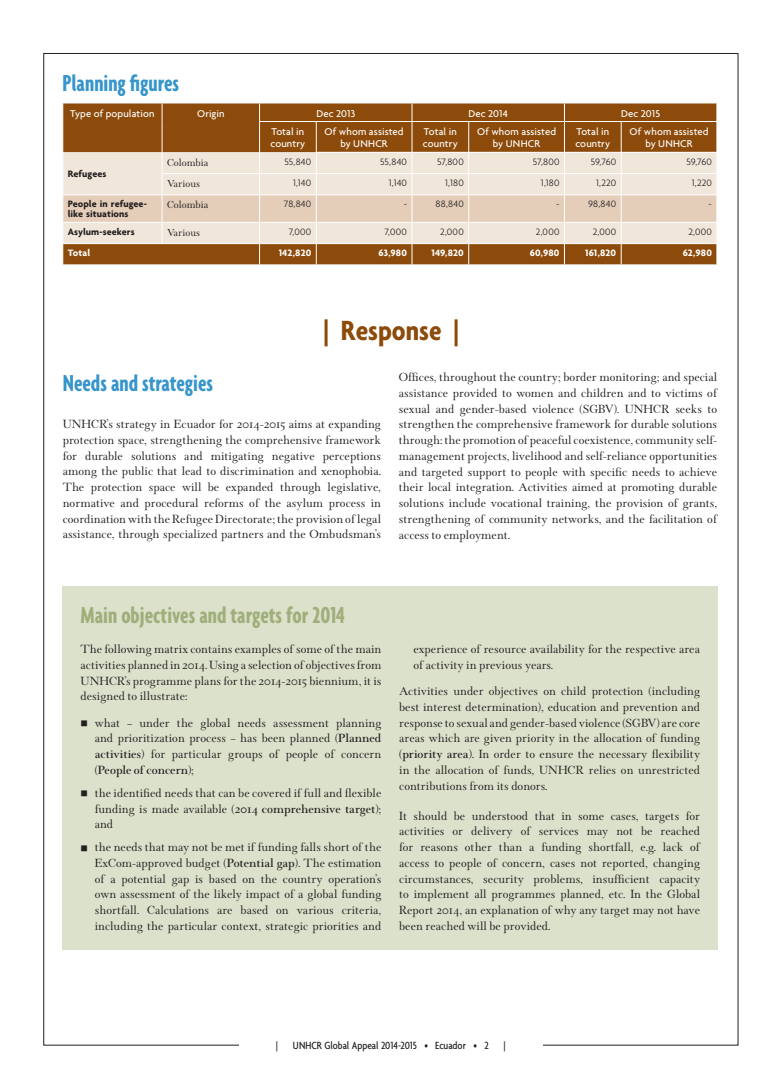
<style>
.page{position:relative;width:780px;height:1088px;background:#fff}
.page>*{position:absolute;margin:0;border:0;box-sizing:border-box;transform-origin:0 0}
.t1{font:700 condensed 30px "Agenda";color:#8c4b0a}
.t2{font:700 extra-condensed 25px "Agenda";color:#3695ca}
.t3{font:700 extra-condensed 25px "Agenda";color:#9fae7a}
.t4{font:13.12px/15.8px "Wessex";color:#231f20;text-align:justify}
.t5{font:500 condensed 11.25px "Agenda";letter-spacing:-.005em;color:#231f20}
.t6{font:11.25px "Wessex";color:#231f20}
.t7{font:500 10.62px/12.8px "Agenda";letter-spacing:.01em;color:#fff}
.t8{font:300 10px "Agenda";letter-spacing:.02em;color:#231f20}
.t9{font:700 10px/10px "Agenda";letter-spacing:.005em;color:#231f20}
.t10{font:700 10px "Agenda";letter-spacing:.01em;color:#fff}
.s1{font-weight:600}
</style>
<div class="page">
<div style="left:63px;top:103px;width:653px;height:49px;background:#8c4b0a"></div>
<hr style="left:411px;top:122px;width:1px;height:30px;background:#fff">
<hr style="left:564px;top:122px;width:1px;height:30px;background:#fff">
<hr style="left:316px;top:122px;width:1px;height:30px;background:#fff">
<hr style="left:468px;top:122px;width:1px;height:30px;background:#fff">
<hr style="left:621px;top:122px;width:1px;height:30px;background:#fff">
<svg style="left:716px;top:103px;width:1px;height:18px"></svg>
<svg style="left:564px;top:103px;width:1px;height:18px"></svg>
<svg style="left:411px;top:103px;width:1px;height:18px"></svg>
<svg style="left:259px;top:103px;width:1px;height:18px"></svg>
<hr style="left:259px;top:122px;width:1px;height:30px;background:#fff">
<svg style="left:62px;top:103px;width:1px;height:19px"></svg>
<svg style="left:162px;top:103px;width:1px;height:19px"></svg>
<hr style="left:162px;top:122px;width:1px;height:30px;background:#fff">
<svg style="left:62px;top:152px;width:655px;height:113px;background:#dcc5ad"></svg>
<hr style="left:62px;top:194px;width:100px;height:1px;background:#fff">
<hr style="left:259px;top:121px;width:57px;height:1px;background:#fff">
<hr style="left:316px;top:121px;width:96px;height:1px;background:#fff">
<hr style="left:412px;top:121px;width:56px;height:1px;background:#fff">
<hr style="left:468px;top:121px;width:96px;height:1px;background:#fff">
<hr style="left:564px;top:121px;width:57px;height:1px;background:#fff">
<hr style="left:621px;top:121px;width:96px;height:1px;background:#fff">
<hr style="left:162px;top:173px;width:97px;height:1px;background:#fff">
<hr style="left:259px;top:173px;width:57px;height:1px;background:#fff">
<hr style="left:316px;top:173px;width:96px;height:1px;background:#fff">
<hr style="left:412px;top:173px;width:56px;height:1px;background:#fff">
<hr style="left:468px;top:173px;width:96px;height:1px;background:#fff">
<hr style="left:564px;top:173px;width:57px;height:1px;background:#fff">
<hr style="left:621px;top:173px;width:96px;height:1px;background:#fff">
<hr style="left:162px;top:194px;width:97px;height:1px;background:#fff">
<hr style="left:259px;top:194px;width:57px;height:1px;background:#fff">
<hr style="left:316px;top:194px;width:96px;height:1px;background:#fff">
<hr style="left:412px;top:194px;width:56px;height:1px;background:#fff">
<hr style="left:468px;top:194px;width:96px;height:1px;background:#fff">
<hr style="left:564px;top:194px;width:57px;height:1px;background:#fff">
<hr style="left:621px;top:194px;width:96px;height:1px;background:#fff">
<hr style="left:162px;top:222px;width:97px;height:1px;background:#fff">
<hr style="left:259px;top:222px;width:57px;height:1px;background:#fff">
<hr style="left:316px;top:222px;width:96px;height:1px;background:#fff">
<hr style="left:412px;top:222px;width:56px;height:1px;background:#fff">
<hr style="left:468px;top:222px;width:96px;height:1px;background:#fff">
<hr style="left:564px;top:222px;width:57px;height:1px;background:#fff">
<hr style="left:621px;top:222px;width:96px;height:1px;background:#fff">
<div style="left:63px;top:586px;width:654px;height:363px;background:#dbe1cb"></div>
<h2 class="t2" style="left:62px;top:69px;width:118px">Planning figures</h2>
<p class="t7" style="left:70px;top:106px;width:86px">Type of population</p>
<p class="t7" style="left:197px;top:106px;width:29px">Origin</p>
<p class="t7" style="left:316px;top:106px;width:40px">Dec 2013</p>
<p class="t7" style="left:468px;top:106px;width:41px">Dec 2014</p>
<p class="t7" style="left:621px;top:106px;width:41px">Dec 2015</p>
<p class="t7" style="left:270px;top:125px;width:36px">Total in country</p>
<p class="t7" style="left:324px;top:125px;width:81px;text-align:center">Of whom assisted by UNHCR</p>
<p class="t7" style="left:423px;top:125px;width:36px">Total in country</p>
<p class="t7" style="left:477px;top:125px;width:81px;text-align:center">Of whom assisted by UNHCR</p>
<p class="t7" style="left:575px;top:125px;width:36px">Total in country</p>
<p class="t7" style="left:629px;top:125px;width:81px;text-align:center">Of whom assisted by UNHCR</p>
<p class="t9" style="left:68px;top:169px;width:40px">Refugees</p>
<p class="t6" style="left:167px;top:156px;width:43px">Colombia</p>
<p class="t8" style="left:284px;top:156px;width:28px">55,840</p>
<p class="t8" style="left:380px;top:156px;width:28px">55,840</p>
<p class="t8" style="left:437px;top:156px;width:28px">57,800</p>
<p class="t8" style="left:532px;top:156px;width:28px">57,800</p>
<p class="t8" style="left:590px;top:156px;width:27px">59,760</p>
<p class="t8" style="left:686px;top:156px;width:27px">59,760</p>
<p class="t6" style="left:167px;top:178px;width:35px">Various</p>
<p class="t8" style="left:293px;top:177px;width:20px">1,140</p>
<p class="t8" style="left:389px;top:177px;width:20px">1,140</p>
<p class="t8" style="left:445px;top:177px;width:20px">1,180</p>
<p class="t8" style="left:541px;top:177px;width:20px">1,180</p>
<p class="t8" style="left:596px;top:177px;width:22px">1,220</p>
<p class="t8" style="left:691px;top:177px;width:22px">1,220</p>
<p class="t9" style="left:68px;top:199px;width:81px">People in refugee&shy;like situations</p>
<p class="t6" style="left:167px;top:199px;width:43px">Colombia</p>
<p class="t8" style="left:284px;top:198px;width:29px">78,840</p>
<p class="t8" style="left:403px;top:198px;width:5px">-</p>
<p class="t8" style="left:435px;top:198px;width:30px">88,840</p>
<p class="t8" style="left:556px;top:198px;width:5px">-</p>
<p class="t8" style="left:588px;top:198px;width:29px">98,840</p>
<p class="t8" style="left:708px;top:198px;width:5px">-</p>
<p class="t9" style="left:68px;top:226px;width:68px">Asylum-seekers</p>
<p class="t6" style="left:167px;top:226px;width:35px">Various</p>
<p class="t8" style="left:289px;top:226px;width:24px">7,000</p>
<p class="t8" style="left:384px;top:226px;width:24px">7,000</p>
<p class="t8" style="left:440px;top:226px;width:25px">2,000</p>
<p class="t8" style="left:536px;top:226px;width:25px">2,000</p>
<p class="t8" style="left:592px;top:226px;width:25px">2,000</p>
<p class="t8" style="left:688px;top:226px;width:25px">2,000</p>
<p class="t10" style="left:68px;top:247px;width:24px">Total</p>
<p class="t10" style="left:279px;top:247px;width:34px">142,820</p>
<p class="t10" style="left:378px;top:247px;width:30px">63,980</p>
<p class="t10" style="left:431px;top:247px;width:34px">149,820</p>
<p class="t10" style="left:529px;top:247px;width:31px">60,980</p>
<p class="t10" style="left:585px;top:247px;width:33px">161,820</p>
<p class="t10" style="left:682px;top:247px;width:31px">62,980</p>
<h1 class="t1" style="left:323px;top:313px;width:138px">| Response |</h1>
<h2 class="t2" style="left:63px;top:369px;width:152px">Needs and strategies</h2>
<p class="t4" style="left:63px;top:416px;width:320px">UNHCR’s strategy in Ecuador for 2014-2015 aims at expanding protection space, strengthening the comprehensive framework for durable solutions and mitigating negative perceptions among the public that lead to discrimination and xenophobia.<br>The protection space will be expanded through legislative, normative and procedural reforms of the asylum process in coordination with the Refugee Directorate; the provision of legal assistance, through specialized partners and the Ombudsman’s</p>
<p class="t4" style="left:399px;top:369px;width:320px">Offices, throughout the country; border monitoring; and special assistance provided to women and children and to victims of sexual and gender-based violence (SGBV). UNHCR seeks to strengthen the comprehensive framework for durable solutions through: the promotion of peaceful coexistence, community self&shy;management projects, livelihood and self-reliance opportunities and targeted support to people with specific needs to achieve their local integration. Activities aimed at promoting durable solutions include vocational training, the provision of grants, strengthening of community networks, and the facilitation of access to employment.</p>
<h2 class="t3" style="left:80px;top:601px;width:266px">Main objectives and targets for 2014</h2>
<p class="t4" style="left:80px;top:641px;width:302px">The following matrix contains examples of some of the main activities planned in 2014. Using a selection of objectives from UNHCR’s programme plans for the 2014-2015 biennium, it is designed to illustrate:</p>
<p class="t4" style="left:95px;top:715px;width:288px">what – under the global needs assessment planning and prioritization process – has been planned (<span class="s1">Planned activities</span>) for particular groups of people of concern (<span class="s1">People of concern</span>);</p>
<p class="t4" style="left:95px;top:785px;width:288px">the identified needs that can be covered if full and flexible funding is made available (<span class="s1">2014 comprehensive target</span>); and</p>
<p class="t4" style="left:95px;top:839px;width:288px">the needs that may not be met if funding falls short of the ExCom-approved budget (<span class="s1">Potential gap</span>). The estimation of a potential gap is based on the country operation’s own assessment of the likely impact of a global funding shortfall. Calculations are based on various criteria, including the particular context, strategic priorities and</p>
<p class="t4" style="left:413px;top:641px;width:288px">experience of resource availability for the respective area of activity in previous years.</p>
<p class="t4" style="left:399px;top:683px;width:302px">Activities under objectives on child protection (including best interest determination), education and prevention and response to sexual and gender-based violence (SGBV) are core areas which are given priority in the allocation of funding (<span class="s1">priority area</span>). In order to ensure the necessary flexibility in the allocation of funds, UNHCR relies on unrestricted contributions from its donors.</p>
<p class="t4" style="left:399px;top:808px;width:302px">It should be understood that in some cases, targets for activities or delivery of services may not be reached for reasons other than a funding shortfall, e.g. lack of access to people of concern, cases not reported, changing circumstances, security problems, insufficient capacity to implement all programmes planned, etc. In the Global Report 2014, an explanation of why any target may not have been reached will be provided.</p>
<p class="t5" style="left:276px;top:1039px;width:4px">|</p>
<p class="t5" style="left:293px;top:1039px;width:197px">UNHCR Global Appeal 2014-2015 • Ecuador • 2</p>
<p class="t5" style="left:503px;top:1039px;width:4px">|</p>
</div>
